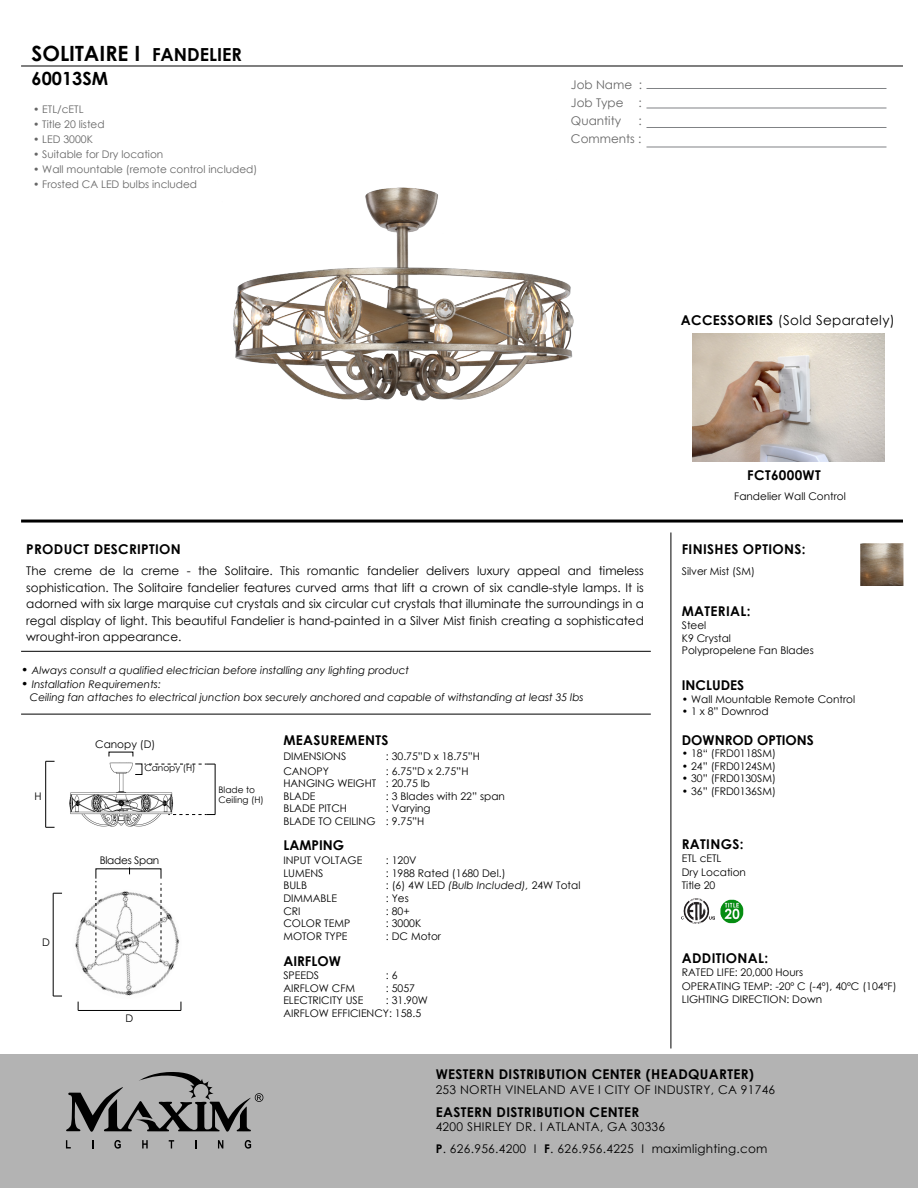
<style>
.page{position:relative;width:918px;height:1188px;background:#fff}
.page>*{position:absolute;margin:0;border:0;box-sizing:border-box;transform-origin:0 0}
.t1{font:700 21px "Century Gothic";color:#000}
.t2{font:700 18.15px "Century Gothic";color:#000}
.t3{font:700 13.5px "Century Gothic";letter-spacing:.025em;color:#000}
.t4{font:700 13.5px "Century Gothic";color:#000}
.t5{font:13.5px "Century Gothic";letter-spacing:.025em;color:#000}
.t6{font:12px/16.5px "Century Gothic";letter-spacing:.025em;color:#000}
.t7{font:12px/18px "Century Gothic";color:#666;text-align:justify}
.t8{font:10.5px/12.6px "Century Gothic";color:#000}
.t9{font:italic 10.5px/12.6px "Century Gothic";color:#000}
.t10{font:10.5px "Century Gothic";color:#666}
.t11{font:10.5px "Century Gothic";letter-spacing:-.025em;color:#000}
.t12{font:9px/10.8px "Century Gothic";color:#000}
.s1{font-size:18px}
.s2{font-weight:700}
.s3{font-style:normal;font-size:12px}
.s4{font-style:italic}
</style>
<div class="page">
<div style="left:0;top:1054px;width:918px;height:134px;background:#b3b3b3"></div>
<svg style="left:66px;top:1140px;width:5px;height:8px"></svg>
<svg style="left:114px;top:1140px;width:7px;height:9px"></svg>
<svg style="left:142px;top:1140px;width:6px;height:8px"></svg>
<svg style="left:169px;top:1140px;width:5px;height:8px"></svg>
<svg style="left:195px;top:1140px;width:2px;height:8px"></svg>
<svg style="left:218px;top:1140px;width:5px;height:8px"></svg>
<svg style="left:245px;top:1140px;width:6px;height:9px"></svg>
<svg style="left:66px;top:1072px;width:197px;height:60px"></svg>
<img style="left:75px;top:890px;width:105px;height:106px">
<img style="left:69px;top:762px;width:104px;height:65px">
<img style="left:861px;top:544px;width:42px;height:42px">
<img style="left:233px;top:187px;width:341px;height:214px">
<hr style="left:21px;top:66px;width:882px;height:1px;background:#000">
<hr style="left:646px;top:88px;width:240px;height:1px;background:#808285">
<hr style="left:646px;top:108px;width:240px;height:1px;background:#808285">
<hr style="left:646px;top:127px;width:240px;height:1px;background:#808285">
<hr style="left:646px;top:147px;width:240px;height:1px;background:#808285">
<img style="left:682px;top:899px;width:33px;height:24px">
<img style="left:720px;top:899px;width:24px;height:25px">
<hr style="left:21px;top:520px;width:882px;height:3px;background:#000">
<hr style="left:671px;top:532px;width:1px;height:516px;background:#000">
<hr style="left:21px;top:651px;width:630px;height:1px;background:#000">
<hr style="left:21px;top:714px;width:630px;height:1px;background:#000">
<hr style="left:215px;top:764px;width:1px;height:51px;background:#000">
<svg style="left:144px;top:764px;width:71px;height:1px"></svg>
<svg style="left:168px;top:814px;width:47px;height:1px"></svg>
<hr style="left:78px;top:1010px;width:103px;height:1px;background:#000">
<hr style="left:53px;top:893px;width:1px;height:103px;background:#000">
<hr style="left:45px;top:761px;width:1px;height:66px;background:#000">
<svg style="left:161px;top:883px;width:1px;height:79px"></svg>
<svg style="left:96px;top:881px;width:1px;height:77px"></svg>
<img style="left:693px;top:334px;width:191px;height:127px">
<h1 class="t1" style="left:31px;top:38px;width:212px">SOLITAIRE I <span class="s1">FANDELIER</span></h1>
<h2 class="t2" style="left:31px;top:65px;width:78px">60013SM</h2>
<p class="t10" style="left:33px;top:102px;width:52px">• ETL/cETL</p>
<p class="t10" style="left:33px;top:117px;width:73px">• Title 20 listed</p>
<p class="t10" style="left:33px;top:132px;width:61px">• LED 3000K</p>
<p class="t10" style="left:33px;top:147px;width:132px">• Suitable for Dry location</p>
<p class="t10" style="left:33px;top:162px;width:226px">• Wall mountable (remote control included)</p>
<p class="t10" style="left:33px;top:177px;width:166px">• Frosted CA LED bulbs included</p>
<p class="t7" style="left:571px;top:75px;width:73px">Job Name :<br>Job Type :<br>Quantity</p>
<p class="t7" style="left:571px;top:111px;width:72px;text-align:right">:<br>Comments :</p>
<p class="t5" style="left:681px;top:310px;width:216px"><span class="s2">ACCESSORIES</span> (Sold Separately)</p>
<p class="t3" style="left:26px;top:539px;width:156px">PRODUCT DESCRIPTION</p>
<p class="t6" style="left:26px;top:562px;width:619px;text-align:justify">The creme de la creme - the Solitaire. This romantic fandelier delivers luxury appeal and timeless sophistication. The Solitaire fandelier features curved arms that lift a crown of six candle-style lamps. It is adorned with six large marquise cut crystals and six circular cut crystals that illuminate the surroundings in a regal display of light. This beautiful Fandelier is hand-painted in a Silver Mist finish creating a sophisticated wrought-iron appearance.</p>
<p class="t9" style="left:21px;top:664px;width:390px"><span class="s3">•</span> Always consult a qualified electrician before installing any lighting product</p>
<p class="t9" style="left:30px;top:678px;width:555px;text-indent:-9px"><span class="s3">•</span> Installation Requirements:<br>Ceiling fan attaches to electrical junction box securely anchored and capable of withstanding at least 35 lbs</p>
<p class="t8" style="left:95px;top:738px;width:62px">Canopy (D)</p>
<p class="t12" style="left:144px;top:763px;width:53px">Canopy (H)</p>
<p class="t12" style="left:218px;top:784px;width:47px">Blade to<br>Ceiling (H)</p>
<p class="t3" style="left:283px;top:729px;width:107px">MEASUREMENTS</p>
<p class="t8" style="left:283px;top:749px;width:64px">DIMENSIONS</p>
<p class="t8" style="left:386px;top:749px;width:96px">: 30.75”D x 18.75”H</p>
<p class="t8" style="left:283px;top:764px;width:47px">CANOPY</p>
<p class="t8" style="left:283px;top:764px;width:187px;text-indent:103px">: 6.75”D x 2.75”H<br>HANGING WEIGHT : 20.75 lb<br>BLADE</p>
<p class="t8" style="left:386px;top:790px;width:120px">: 3 Blades with 22” span</p>
<p class="t8" style="left:35px;top:790px;width:9px">H</p>
<p class="t8" style="left:283px;top:802px;width:149px;text-indent:103px">: Varying<br>BLADE TO CEILING : 9.75”H</p>
<p class="t8" style="left:283px;top:802px;width:65px">BLADE PITCH</p>
<p class="t8" style="left:42px;top:936px;width:9px">D</p>
<p class="t11" style="left:100px;top:852px;width:61px">Blades Span</p>
<p class="t8" style="left:126px;top:1012px;width:9px">D</p>
<p class="t4" style="left:284px;top:835px;width:62px">LAMPING</p>
<p class="t8" style="left:283px;top:854px;width:80px">INPUT VOLTAGE</p>
<p class="t8" style="left:386px;top:854px;width:32px">: 120V</p>
<p class="t8" style="left:283px;top:867px;width:42px">LUMENS</p>
<p class="t8" style="left:386px;top:867px;width:121px">: 1988 Rated (1680 Del.)</p>
<p class="t8" style="left:283px;top:879px;width:25px">BULB</p>
<p class="t8" style="left:386px;top:879px;width:196px">: (6) 4W LED <span class="s4">(Bulb Included),</span> 24W Total</p>
<p class="t8" style="left:283px;top:892px;width:55px">DIMMABLE</p>
<p class="t8" style="left:386px;top:892px;width:24px">: Yes</p>
<p class="t8" style="left:283px;top:904px;width:19px">CRI</p>
<p class="t8" style="left:386px;top:904px;width:25px">: 80+</p>
<p class="t8" style="left:283px;top:917px;width:68px">COLOR TEMP</p>
<p class="t8" style="left:386px;top:917px;width:37px">: 3000K</p>
<p class="t8" style="left:283px;top:930px;width:66px">MOTOR TYPE</p>
<p class="t8" style="left:386px;top:930px;width:57px">: DC Motor</p>
<p class="t4" style="left:283px;top:951px;width:59px">AIRFLOW</p>
<p class="t8" style="left:283px;top:969px;width:37px">SPEEDS</p>
<p class="t8" style="left:386px;top:969px;width:13px">: 6</p>
<p class="t8" style="left:283px;top:981px;width:73px">AIRFLOW CFM</p>
<p class="t8" style="left:386px;top:981px;width:31px">: 5057</p>
<p class="t8" style="left:283px;top:994px;width:82px">ELECTRICITY USE</p>
<p class="t8" style="left:283px;top:994px;width:146px;text-indent:103px">: 31.90W<br>AIRFLOW EFFICIENCY: 158.5</p>
<p class="t3" style="left:747px;top:465px;width:75px">FCT6000WT</p>
<p class="t8" style="left:734px;top:489px;width:113px">Fandelier Wall Control</p>
<p class="t3" style="left:682px;top:539px;width:125px">FINISHES OPTIONS:</p>
<p class="t8" style="left:682px;top:564px;width:75px">Silver Mist (SM)</p>
<p class="t3" style="left:682px;top:601px;width:70px">MATERIAL:</p>
<p class="t8" style="left:682px;top:619px;width:134px">Steel<br>K9 Crystal<br>Polypropelene Fan Blades</p>
<p class="t4" style="left:682px;top:675px;width:64px">INCLUDES</p>
<p class="t8" style="left:682px;top:693px;width:175px">• Wall Mountable Remote Control</p>
<p class="t8" style="left:682px;top:705px;width:88px">• 1 x 8” Downrod</p>
<p class="t4" style="left:682px;top:729px;width:134px">DOWNROD OPTIONS</p>
<p class="t8" style="left:682px;top:747px;width:96px">• 18“ (FRD0118SM)</p>
<p class="t8" style="left:682px;top:760px;width:96px">• 24” (FRD0124SM)</p>
<p class="t8" style="left:682px;top:772px;width:96px">• 30” (FRD0130SM)</p>
<p class="t8" style="left:682px;top:785px;width:96px">• 36” (FRD0136SM)</p>
<p class="t3" style="left:682px;top:834px;width:63px">RATINGS:</p>
<p class="t8" style="left:682px;top:852px;width:66px;line-height:13.5px">ETL cETL<br>Dry Location<br>Title 20</p>
<p class="t3" style="left:682px;top:948px;width:88px">ADDITIONAL:</p>
<p class="t8" style="left:682px;top:966px;width:216px;line-height:13.5px">RATED LIFE: 20,000 Hours<br>OPERATING TEMP: -20º C (-4º), 40ºC (104ºF)<br>LIGHTING DIRECTION: Down</p>
<p class="t3" style="left:436px;top:1064px;width:320px">WESTERN DISTRIBUTION CENTER (HEADQUARTER)</p>
<p class="t6" style="left:436px;top:1081px;width:341px">253 NORTH VINELAND AVE I CITY OF INDUSTRY, CA 91746</p>
<p class="t3" style="left:436px;top:1102px;width:205px">EASTERN DISTRIBUTION CENTER</p>
<p class="t6" style="left:436px;top:1116px;width:333px;line-height:21.5px">4200 SHIRLEY DR. I ATLANTA, GA 30336<br><span class="s2">P</span>. 626.956.4200 I <span class="s2">F</span>. 626.956.4225 I maximlighting.com</p>
</div>
